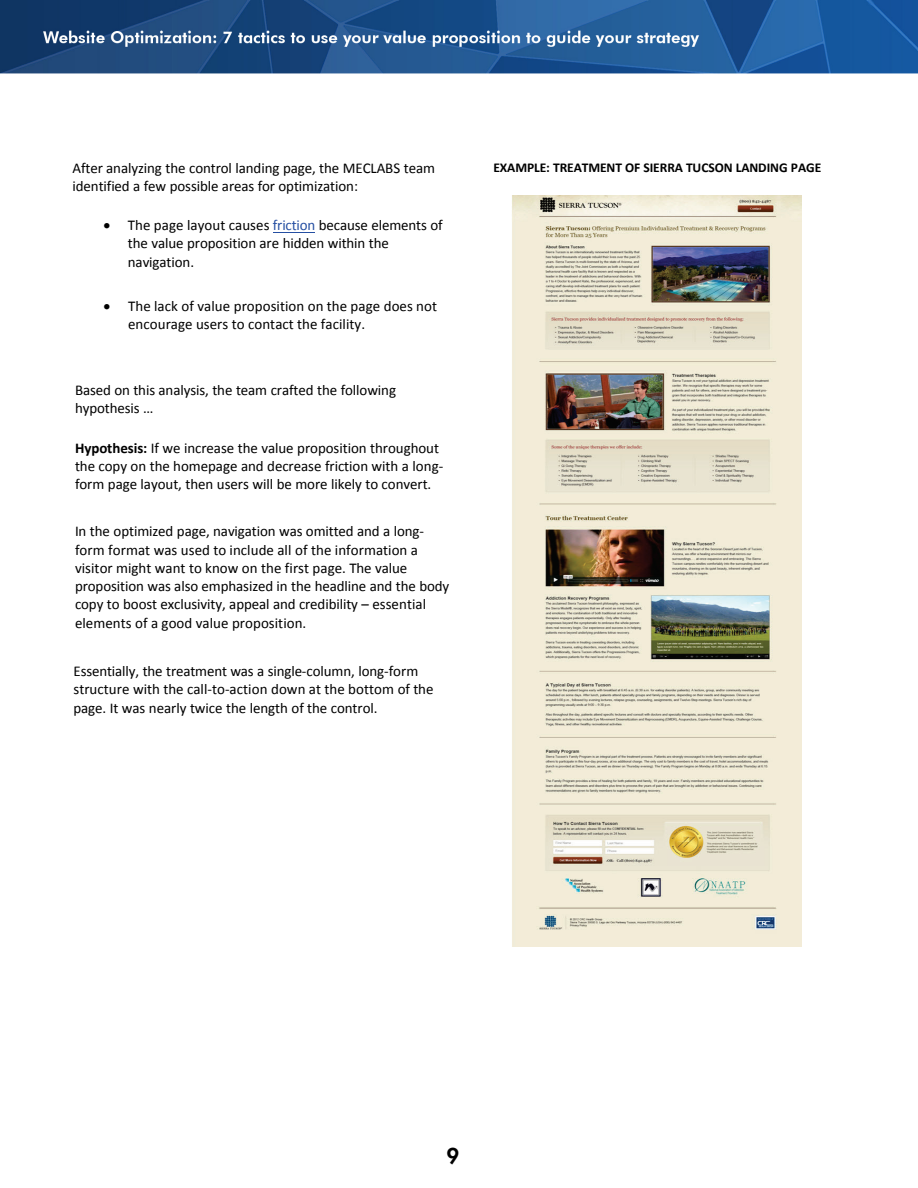
<style>
.page{position:relative;width:918px;height:1188px;background:#fff}
.page>*{position:absolute;margin:0;border:0;box-sizing:border-box;transform-origin:0 0}
.t1{font:800 21px "Futura";color:#000}
.t2{font:15px/18.3px "Calibri";letter-spacing:-.005em;color:#000}
.t3{font:700 13.5px "Calibri";letter-spacing:-.005em;color:#000}
.s1{color:#254fa2}
.s2{font-weight:700}
</style>
<div class="page">
<img style="left:0;top:0;width:918px;height:947px">
<hr style="left:273px;top:232px;width:42px;height:1px;background:#254fa2">
<img style="left:512px;top:195px;width:290px;height:751px">
<p class="t2" style="left:73px;top:160px;width:364px">After analyzing the control landing page, the MECLABS team identified a few possible areas for optimization:</p>
<p class="t2" style="left:128px;top:216px;width:316px;text-indent:-24px">• The page layout causes <span class="s1">friction</span> because elements of the value proposition are hidden within the navigation.</p>
<p class="t2" style="left:128px;top:297px;width:310px;text-indent:-25px">• The lack of value proposition on the page does not encourage users to contact the facility.</p>
<p class="t2" style="left:75px;top:381px;width:323px">Based on this analysis, the team crafted the following hypothesis …</p>
<p class="t2" style="left:75px;top:438px;width:370px"><span class="s2">Hypothesis:</span> If we increase the value proposition throughout the copy on the homepage and decrease friction with a long&shy;form page layout, then users will be more likely to convert.</p>
<p class="t2" style="left:75px;top:522px;width:376px">In the optimized page, navigation was omitted and a long&shy;form format was used to include all of the information a visitor might want to know on the first page. The value proposition was also emphasized in the headline and the body copy to boost exclusivity, appeal and credibility – essential elements of a good value proposition.</p>
<p class="t2" style="left:73px;top:662px;width:361px">Essentially, the treatment was a single-column, long-form structure with the call-to-action down at the bottom of the page. It was nearly twice the length of the control.</p>
<p class="t3" style="left:493px;top:159px;width:329px">EXAMPLE: TREATMENT OF SIERRA TUCSON LANDING PAGE</p>
<h1 class="t1" style="left:447px;top:1143px;width:14px">9</h1>
</div>
